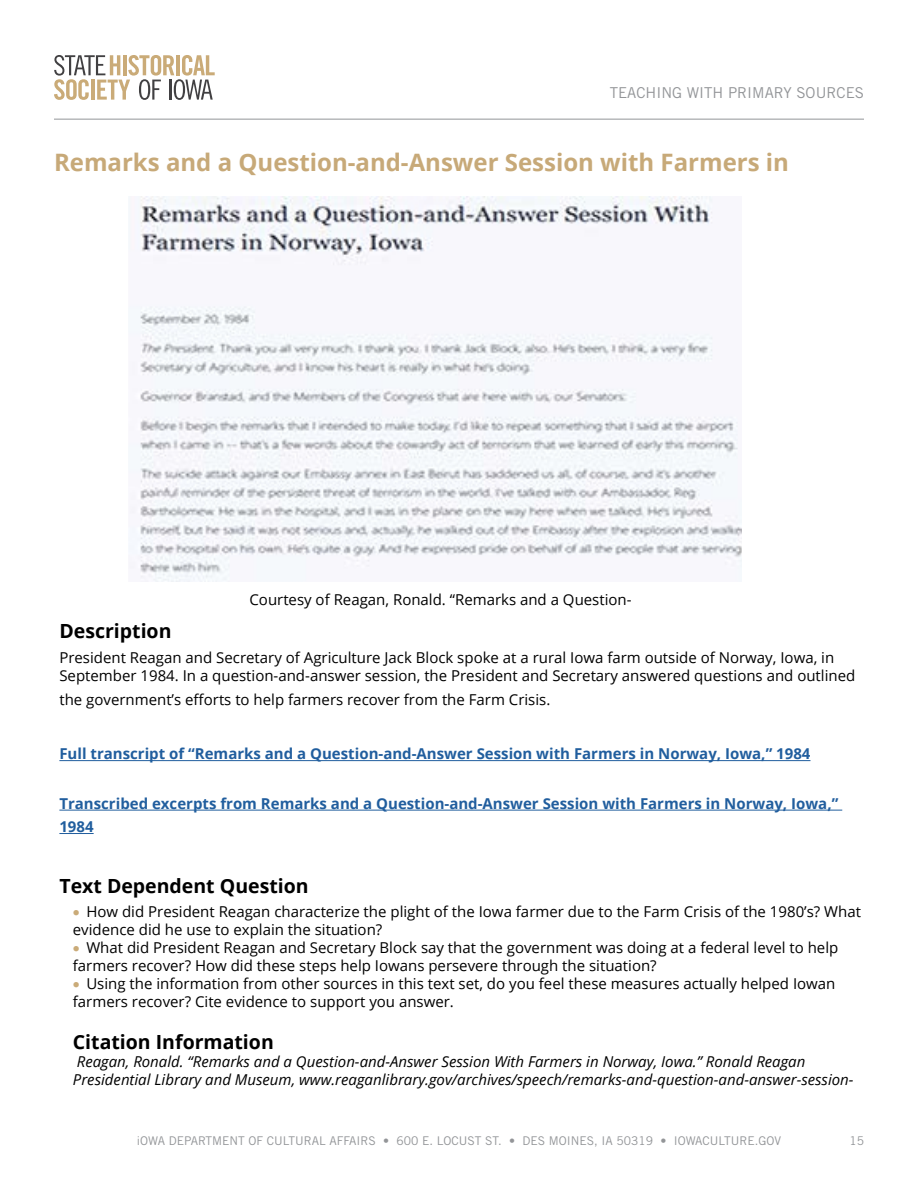
<style>
.page{position:relative;width:918px;height:1188px;background:#fff}
.page>*{position:absolute;margin:0;border:0;box-sizing:border-box;transform-origin:0 0}
.t1{font:700 24px "Open Sans";color:#c7a978}
.t2{font:700 19.5px "Open Sans";color:#000}
.t3{font:15px/18px "Open Sans";color:#000}
.t4{font:italic 15px/18px "Open Sans";color:#000}
.t5{font:700 15px/23.4px "Open Sans";color:#215e9e}
.t6{font:15px "Trade Gothic LT Std";color:#939598}
.t7{font:12px "Trade Gothic LT Std";color:#939598}
.s1{color:#caab78}
</style>
<div class="page">
<hr style="left:54px;top:119px;width:810px;height:1px;background:#939598">
<svg style="left:54px;top:55px;width:161px;height:45px"></svg>
<hr style="left:59px;top:760px;width:751px;height:1px;background:#215e9e">
<hr style="left:59px;top:810px;width:783px;height:1px;background:#215e9e">
<hr style="left:59px;top:833px;width:35px;height:1px;background:#215e9e">
<img style="left:129px;top:197px;width:613px;height:384px">
<p class="t6" style="left:610px;top:83px;width:256px">TEACHING WITH PRIMARY SOURCES</p>
<h1 class="t1" style="left:54px;top:145px;width:737px">Remarks and a Question-and-Answer Session with Farmers in</h1>
<p class="t3" style="left:249px;top:591px;width:384px">Courtesy of Reagan, Ronald. “Remarks and a Question-</p>
<h2 class="t2" style="left:59px;top:618px;width:114px">Description</h2>
<p class="t3" style="left:59px;top:648px;width:797px">President Reagan and Secretary of Agriculture Jack Block spoke at a rural Iowa farm outside of Norway, Iowa, in<br>September 1984. In a question-and-answer session, the President and Secretary answered questions and outlined</p>
<p class="t3" style="left:59px;top:690px;width:492px">the government’s efforts to help farmers recover from the Farm Crisis.</p>
<p class="t5" style="left:59px;top:742px;width:753px">Full transcript of “Remarks and a Question-and-Answer Session with Farmers in Norway, Iowa,” 1984</p>
<p class="t5" style="left:59px;top:791px;width:780px">Transcribed excerpts from Remarks and a Question-and-Answer Session with Farmers in Norway, Iowa,”<br>1984</p>
<h2 class="t2" style="left:59px;top:872px;width:251px">Text Dependent Question</h2>
<p class="t3" style="left:73px;top:903px;width:790px"><span class="s1">•</span> How did President Reagan characterize the plight of the Iowa farmer due to the Farm Crisis of the 1980’s? What evidence did he use to explain the situation?</p>
<p class="t3" style="left:73px;top:939px;width:767px"><span class="s1">•</span> What did President Reagan and Secretary Block say that the government was doing at a federal level to help farmers recover? How did these steps help Iowans persevere through the situation?</p>
<p class="t3" style="left:73px;top:975px;width:764px"><span class="s1">•</span> Using the information from other sources in this text set, do you feel these measures actually helped Iowan farmers recover? Cite evidence to support you answer.</p>
<h2 class="t2" style="left:73px;top:1028px;width:202px">Citation Information</h2>
<p class="t4" style="left:73px;top:1052px;width:782px">Reagan, Ronald. “Remarks and a Question-and-Answer Session With Farmers in Norway, Iowa.” Ronald Reagan<br>Presidential Library and Museum, www.reaganlibrary.gov/archives/speech/remarks-and-question-and-answer-session-</p>
<p class="t7" style="left:137px;top:1133px;width:646px">iOWA DEPARTMENT OF CULTURAL AFFAIRS • 600 E. LOCUST ST. • DES MOINES, IA 50319 • IOWACULTURE.GOV</p>
<p class="t7" style="left:849px;top:1133px;width:16px">15</p>
</div>
